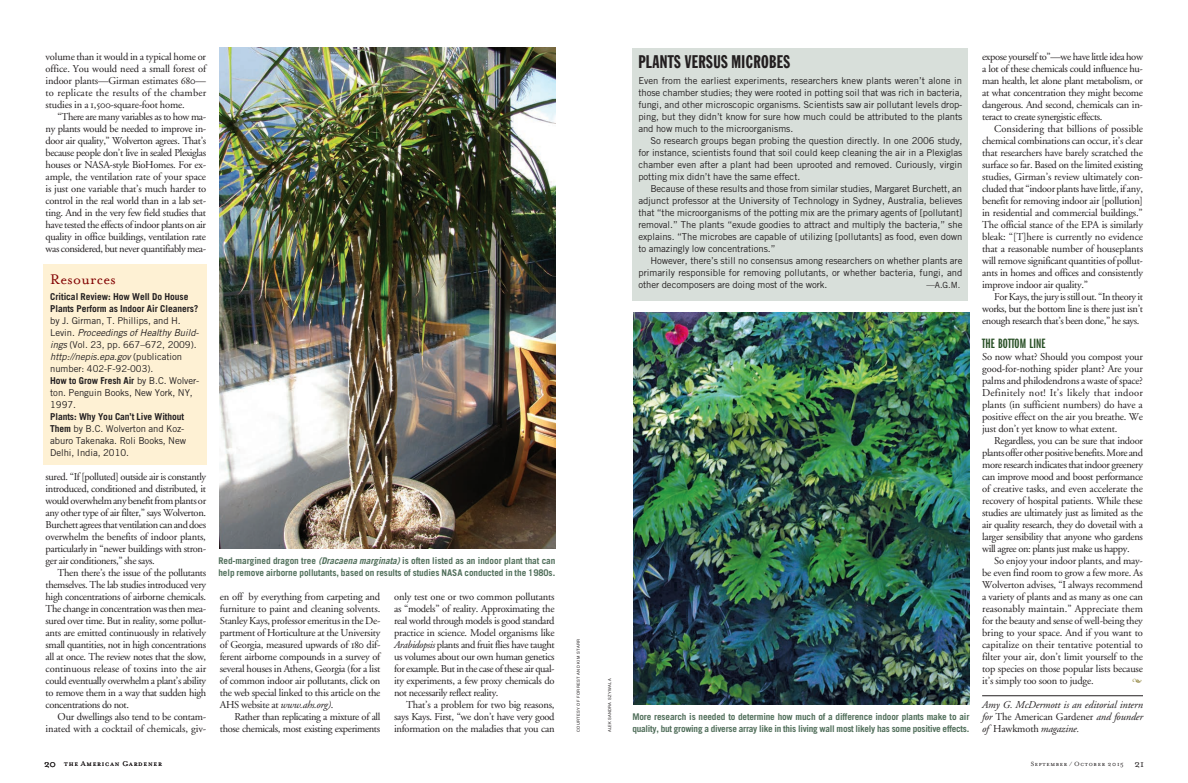
<style>
.page{position:relative;width:1188px;height:783px;background:#fff}
.page>*{position:absolute;margin:0;border:0;box-sizing:border-box;transform-origin:0 0}
.t1{font:18px "Franklin Gothic Extra Cond";letter-spacing:.02em;color:#231f20}
.t2{font:16px "Mrs Eaves Roman";letter-spacing:.02em;color:#820101}
.t3{font:14px "Franklin Gothic Demi X Comp";letter-spacing:.01em;color:#274e24}
.t4{font:10.5px/12px "Adobe Garamond Regular Os F";letter-spacing:-.025em;color:#231f20;text-align:justify}
.t5{font:10.5px/12px "Adobe Garamond Regular Os F";letter-spacing:-.005em;color:#231f20;text-align:right}
.t6{font:10.5px "Adobe Garamond Italic Os F";letter-spacing:-.01em;color:#231f20}
.t7{font:9.5px/12px "Trade Gothic";letter-spacing:-.005em;color:#231f20;text-align:justify}
.t8{font:700 9.5px/12px "Trade Gothic";letter-spacing:-.005em;color:#231f20}
.t9{font:700 9.2px/12px "Trade Gothic";letter-spacing:-.015em;color:#516f5b}
.t10{font:8.5px "Trade Gothic";color:#231f20}
.t11{font:8px "Mrs Eaves Small Caps";letter-spacing:.09em;color:#231f20}
.t12{font:7px "Mrs Eaves Small Caps";letter-spacing:.095em;color:#231f20}
.t13{font:4px "Helvetica";letter-spacing:.095em;color:#231f20}
.s1{font-style:italic}
.s2{font-weight:700}
.s3{font-family:"Mrs Eaves Roman";font-size:11px}
.s4{font-family:"Adobe Garamond Italic Os F"}
.s5{font-family:"Adobe Garamond Regular Os F"}
.s6{font-family:"Mrs Eaves Roman"}
</style>
<div class="page">
<hr style="left:982px;top:696px;width:161px;height:1px;background:#231f20">
<div style="left:632px;top:48px;width:336px;height:252px;background:#d8dfda"></div>
<div style="left:43px;top:264px;width:163px;height:201px;background:#fef1d4"></div>
<img style="left:219px;top:48px;width:337px;height:500px">
<img style="left:633px;top:312px;width:336px;height:392px">
<p class="t4" style="left:46px;top:51px;width:162px">volume than it would in a typical home or office. You would need a small forest of indoor plants—Girman estimates 680— to replicate the results of the chamber studies in a 1,500-square-foot home.</p>
<p class="t4" style="left:46px;top:111px;width:162px;text-indent:12px">“There are many variables as to how ma&shy;ny plants would be needed to improve in&shy;door air quality,” Wolverton agrees. That’s because people don’t live in sealed Plexiglas houses or NASA-style BioHomes. For ex&shy;ample, the ventilation rate of your space is just one variable that’s much harder to control in the real world than in a lab set&shy;ting. And in the very few field studies that have tested the effects of indoor plants on air quality in office buildings, ventilation rate was considered, but never quantifiably mea-</p>
<h2 class="t2" style="left:50px;top:271px;width:67px">Resources</h2>
<p class="t8" style="left:50px;top:290px;width:150px">Critical Review: How Well Do House<br>Plants Perform as Indoor Air Cleaners?</p>
<p class="t7" style="left:50px;top:315px;width:151px;text-align:left">by J. Girman, T. Phillips, and H.<br>Levin. <span class="s1">Proceedings of Healthy Build&shy;ings</span> (Vol. 23, pp. 667–672, 2009). <span class="s1">http://nepis.epa.gov</span> (publication number: 402-F-92-003).<br><span class="s2">How to Grow Fresh Air</span> by B.C. Wolver&shy;ton. Penguin Books, New York, NY,<br>1997.</p>
<p class="t7" style="left:50px;top:410px;width:137px;text-align:left"><span class="s2">Plants: Why You Can’t Live Without<br>Them</span> by B.C. Wolverton and Koz&shy;aburo Takenaka. Roli Books, New<br>Delhi, India, 2010.</p>
<p class="t4" style="left:46px;top:471px;width:162px">sured. “If [polluted] outside air is constantly introduced, conditioned and distributed, it would overwhelm any benefit from plants or any other type of air filter,” says Wolverton.<br>Burchett agrees that ventilation can and does overwhelm the benefits of indoor plants, particularly in “newer buildings with stron&shy;ger air conditioners,” she says.</p>
<p class="t4" style="left:46px;top:567px;width:162px;text-indent:12px">Then there’s the issue of the pollutants themselves. The lab studies introduced very high concentrations of airborne chemicals.<br>The change in concentration was then mea&shy;sured over time. But in reality, some pollut&shy;ants are emitted continuously in relatively small quantities, not in high concentrations all at once. The review notes that the slow, continuous release of toxins into the air could eventually overwhelm a plant’s ability to remove them in a way that sudden high concentrations do not.</p>
<p class="t5" style="left:46px;top:711px;width:162px">Our dwellings also tend to be contam&shy;inated with a cocktail of chemicals, giv-</p>
<p class="t11" style="left:44px;top:759px;width:119px"><span class="s3">20</span> the American Gardener</p>
<p class="t9" style="left:218px;top:555px;width:339px">Red-margined dragon tree <span class="s1">(Dracaena marginata)</span> is often listed as an indoor plant that can help remove airborne pollutants, based on results of studies NASA conducted in the 1980s.</p>
<p class="t4" style="left:220px;top:591px;width:162px">en off by everything from carpeting and furniture to paint and cleaning solvents.<br>Stanley Kays, professor emeritus in the De&shy;partment of Horticulture at the University of Georgia, measured upwards of 180 dif&shy;ferent airborne compounds in a survey of several houses in Athens, Georgia (for a list of common indoor air pollutants, click on the web special linked to this article on the AHS website at <span class="s4">www.ahs.org)</span>.</p>
<p class="t4" style="left:220px;top:711px;width:162px;text-align:right">Rather than replicating a mixture of all those chemicals, most existing experiments</p>
<p class="t4" style="left:394px;top:591px;width:162px">only test one or two common pollutants as “models” of reality. Approximating the real world through models is good standard practice in science. Model organisms like <span class="s4">Arabidopsis</span> plants and fruit flies have taught us volumes about our own human genetics for example. But in the case of these air qual&shy;ity experiments, a few proxy chemicals do not necessarily reflect reality.</p>
<p class="t4" style="left:394px;top:699px;width:162px;text-indent:12px">That’s a problem for two big reasons, says Kays. First, “we don’t have very good information on the maladies that you can</p>
<p class="t13" style="left:575px;top:732px;width:95px;rotate:-90deg">COURTESY OF FORREST AND KIM STARR</p>
<p class="t13" style="left:607px;top:732px;width:55px;rotate:-90deg">ALEKSANDRA SZYWALA</p>
<h1 class="t1" style="left:638px;top:52px;width:153px">PLANTS VERSUS MICROBES</h1>
<p class="t7" style="left:638px;top:75px;width:326px">Even from the earliest experiments, researchers knew plants weren’t alone in those chamber studies; they were rooted in potting soil that was rich in bacteria, fungi, and other microscopic organisms. Scientists saw air pollutant levels drop&shy;ping, but they didn’t know for sure how much could be attributed to the plants and how much to the microorganisms.</p>
<p class="t7" style="left:638px;top:134px;width:326px;text-indent:12px">So research groups began probing the question directly. In one 2006 study, for instance, scientists found that soil could keep cleaning the air in a Plexiglas chamber even after a plant had been uprooted and removed. Curiously, virgin potting mix didn’t have the same effect.</p>
<p class="t7" style="left:638px;top:182px;width:326px;text-indent:12px">Because of these results and those from similar studies, Margaret Burchett, an adjunct professor at the University of Technology in Sydney, Australia, believes that “the microorganisms of the potting mix are the primary agents of [pollutant] removal.” The plants “exude goodies to attract and multiply the bacteria,” she explains. “The microbes are capable of utilizing [pollutants] as food, even down to amazingly low concentrations.”</p>
<p class="t7" style="left:638px;top:254px;width:326px;text-indent:12px">However, there’s still no consensus among researchers on whether plants are primarily responsible for removing pollutants, or whether bacteria, fungi, and other decomposers are doing most of the work.</p>
<p class="t10" style="left:926px;top:280px;width:35px">—A.G.M.</p>
<p class="t9" style="left:632px;top:711px;width:339px">More research is needed to determine how much of a difference indoor plants make to air quality, but growing a diverse array like in this living wall most likely has some positive effects.</p>
<p class="t4" style="left:982px;top:51px;width:163px">expose yourself to”—we have little idea how a lot of these chemicals could influence hu&shy;man health, let alone plant metabolism, or at what concentration they might become dangerous. And second, chemicals can in&shy;teract to create synergistic effects.</p>
<p class="t4" style="left:982px;top:123px;width:162px;text-indent:12px">Considering that billions of possible chemical combinations can occur, it’s clear that researchers have barely scratched the surface so far. Based on the limited existing studies, Girman’s review ultimately con&shy;cluded that “indoor plants have little, if any, benefit for removing indoor air [pollution] in residential and commercial buildings.” The official stance of the EPA is similarly bleak: “[T]here is currently no evidence that a reasonable number of houseplants will remove significant quantities of pollut&shy;ants in homes and offices and consistently improve indoor air quality.”</p>
<p class="t4" style="left:982px;top:291px;width:162px;text-indent:12px">For Kays, the jury is still out. “In theory it works, but the bottom line is there just isn’t enough research that’s been done,” he says.</p>
<h3 class="t3" style="left:982px;top:336px;width:65px">THE BOTTOM LINE</h3>
<p class="t4" style="left:982px;top:351px;width:162px">So now what? Should you compost your good-for-nothing spider plant? Are your palms and philodendrons a waste of space?<br>Definitely not! It’s likely that indoor plants (in sufficient numbers) do have a positive effect on the air you breathe. We just don’t yet know to what extent.</p>
<p class="t4" style="left:982px;top:435px;width:162px;text-indent:12px">Regardless, you can be sure that indoor plants offer other positive benefits. More and more research indicates that indoor greenery can improve mood and boost performance of creative tasks, and even accelerate the recovery of hospital patients. While these studies are ultimately just as limited as the air quality research, they do dovetail with a larger sensibility that anyone who gardens will agree on: plants just make us happy.</p>
<p class="t4" style="left:982px;top:555px;width:162px;text-indent:12px">So enjoy your indoor plants, and may&shy;be even find room to grow a few more. As Wolverton advises, “I always recommend a variety of plants and as many as one can reasonably maintain.” Appreciate them for the beauty and sense of well-being they bring to your space. And if you want to capitalize on their tentative potential to filter your air, don’t limit yourself to the top species on those popular lists because it’s simply too soon to judge.</p>
<p class="t6" style="left:982px;top:699px;width:162px">Amy G. McDermott is an editorial intern</p>
<p class="t4" style="left:982px;top:711px;width:162px"><span class="s4">for</span> The American Gardener <span class="s4">and founder</span></p>
<p class="t6" style="left:982px;top:723px;width:99px">of <span class="s5">Hawkmoth</span> magazine.</p>
<p class="t12" style="left:1031px;top:760px;width:115px">September / October <span class="s6">2015</span> <span class="s3">21</span></p>
</div>
